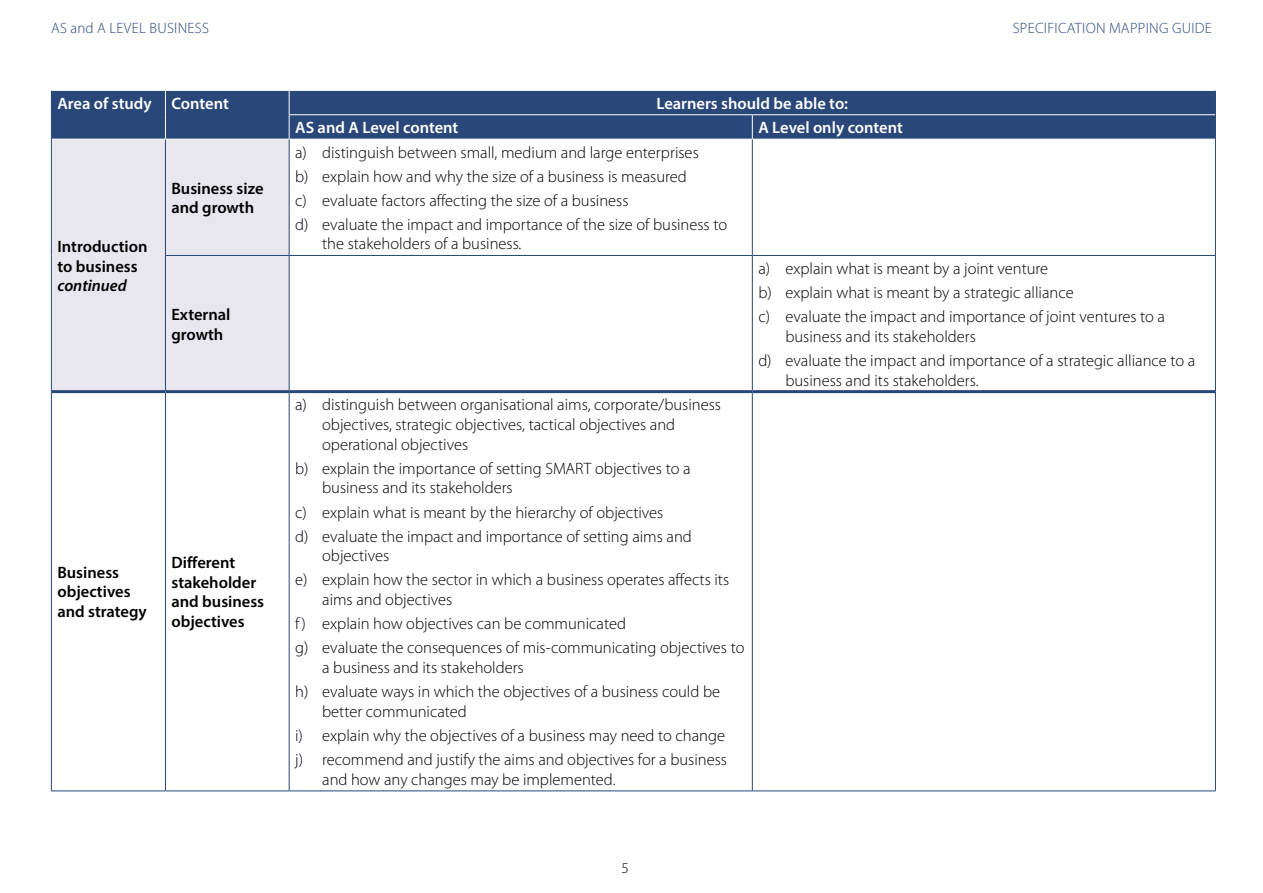
<style>
.page{position:relative;width:1263px;height:893px;background:#fff}
.page>*{position:absolute;margin:0;border:0;box-sizing:border-box;transform-origin:0 0}
.t1{font:300 16.5px/19.8px "Myriad Pro";color:#000}
.t2{font:600 16.5px/19.8px "Myriad Pro";color:#000}
.t3{font:600 16.5px "Myriad Pro";color:#fff}
.t4{font:300 15px "Myriad Pro";letter-spacing:.02em;color:#294879}
.t5{font:300 15px "Myriad Pro";color:#000}
.s1{font-style:italic}
</style>
<div class="page">
<div style="left:52px;top:91px;width:1163px;height:48px;background:#294879"></div>
<div style="left:52px;top:140px;width:237px;height:250px;background:#e7e7ed"></div>
<svg style="left:165px;top:91px;width:1px;height:48px"></svg>
<hr style="left:289px;top:114px;width:463px;height:1px;background:#fff">
<svg style="left:289px;top:91px;width:1px;height:48px"></svg>
<hr style="left:752px;top:114px;width:463px;height:1px;background:#fff">
<svg style="left:752px;top:115px;width:1px;height:24px"></svg>
<hr style="left:51px;top:139px;width:1px;height:116px;background:#294879">
<hr style="left:165px;top:140px;width:1px;height:115px;background:#294879">
<hr style="left:289px;top:140px;width:1px;height:115px;background:#294879">
<hr style="left:752px;top:140px;width:1px;height:115px;background:#294879">
<hr style="left:1215px;top:139px;width:1px;height:116px;background:#294879">
<hr style="left:51px;top:255px;width:1px;height:137px;background:#294879">
<hr style="left:165px;top:255px;width:124px;height:1px;background:#294879">
<hr style="left:165px;top:256px;width:1px;height:134px;background:#294879">
<hr style="left:289px;top:255px;width:463px;height:1px;background:#294879">
<hr style="left:289px;top:256px;width:1px;height:134px;background:#294879">
<hr style="left:752px;top:255px;width:464px;height:1px;background:#294879">
<hr style="left:752px;top:256px;width:1px;height:134px;background:#294879">
<hr style="left:1215px;top:256px;width:1px;height:136px;background:#294879">
<hr style="left:51px;top:392px;width:1px;height:398px;background:#294879">
<hr style="left:165px;top:393px;width:1px;height:397px;background:#294879">
<hr style="left:289px;top:393px;width:1px;height:397px;background:#294879">
<hr style="left:752px;top:393px;width:1px;height:397px;background:#294879">
<hr style="left:1215px;top:392px;width:1px;height:398px;background:#294879">
<hr style="left:51px;top:790px;width:114px;height:1px;background:#294879">
<hr style="left:165px;top:790px;width:124px;height:1px;background:#294879">
<hr style="left:289px;top:790px;width:463px;height:1px;background:#294879">
<hr style="left:752px;top:790px;width:464px;height:1px;background:#294879">
<svg style="left:51px;top:91px;width:1px;height:48px"></svg>
<svg style="left:1215px;top:91px;width:1px;height:48px"></svg>
<hr style="left:52px;top:390px;width:113px;height:3px;background:#294879">
<hr style="left:165px;top:390px;width:124px;height:3px;background:#294879">
<hr style="left:289px;top:390px;width:463px;height:3px;background:#294879">
<hr style="left:752px;top:390px;width:463px;height:3px;background:#294879">
<p class="t4" style="left:51px;top:19px;width:159px">AS and A LEVEL BUSINESS</p>
<p class="t4" style="left:1013px;top:19px;width:201px">SPECIFICATION MAPPING GUIDE</p>
<p class="t3" style="left:57px;top:93px;width:96px">Area of study</p>
<p class="t3" style="left:171px;top:93px;width:59px">Content</p>
<p class="t3" style="left:656px;top:93px;width:193px">Learners should be able to:</p>
<p class="t3" style="left:295px;top:117px;width:165px">AS and A Level content</p>
<p class="t3" style="left:758px;top:117px;width:146px">A Level only content</p>
<p class="t2" style="left:57px;top:236px;width:92px">Introduction</p>
<p class="t2" style="left:57px;top:256px;width:82px">to business <span class="s1">continued</span></p>
<p class="t2" style="left:171px;top:178px;width:94px">Business size</p>
<p class="t2" style="left:171px;top:198px;width:84px">and growth</p>
<p class="t2" style="left:171px;top:304px;width:61px">External growth</p>
<p class="t2" style="left:57px;top:562px;width:63px">Business</p>
<p class="t2" style="left:57px;top:582px;width:91px">objectives and strategy</p>
<p class="t2" style="left:171px;top:552px;width:65px">Different</p>
<p class="t2" style="left:171px;top:572px;width:94px">stakeholder and business</p>
<p class="t2" style="left:171px;top:611px;width:75px">objectives</p>
<p class="t1" style="left:295px;top:142px;width:405px">a) distinguish between small, medium and large enterprises</p>
<p class="t1" style="left:295px;top:166px;width:393px">b) explain how and why the size of a business is measured</p>
<p class="t1" style="left:295px;top:190px;width:335px">c) evaluate factors affecting the size of a business</p>
<p class="t1" style="left:322px;top:215px;width:406px;text-indent:-27px">d) evaluate the impact and importance of the size of business to the stakeholders of a business.</p>
<p class="t1" style="left:322px;top:395px;width:400px;text-indent:-27px">a) distinguish between organisational aims, corporate/business objectives, strategic objectives, tactical objectives and operational objectives</p>
<p class="t1" style="left:322px;top:458px;width:370px;text-indent:-27px">b) explain the importance of setting SMART objectives to a business and its stakeholders</p>
<p class="t1" style="left:295px;top:502px;width:370px">c) explain what is meant by the hierarchy of objectives</p>
<p class="t1" style="left:322px;top:526px;width:371px;text-indent:-27px">d) evaluate the impact and importance of setting aims and objectives</p>
<p class="t1" style="left:322px;top:570px;width:408px;text-indent:-27px">e) explain how the sector in which a business operates affects its aims and objectives</p>
<p class="t1" style="left:295px;top:614px;width:332px">f ) explain how objectives can be communicated</p>
<p class="t1" style="left:322px;top:638px;width:424px;text-indent:-27px">g) evaluate the consequences of mis-communicating objectives to a business and its stakeholders</p>
<p class="t1" style="left:322px;top:682px;width:399px;text-indent:-27px">h) evaluate ways in which the objectives of a business could be better communicated</p>
<p class="t1" style="left:295px;top:726px;width:431px">i) explain why the objectives of a business may need to change</p>
<p class="t1" style="left:322px;top:750px;width:406px;text-indent:-27px">j) recommend and justify the aims and objectives for a business and how any changes may be implemented.</p>
<p class="t1" style="left:758px;top:259px;width:291px">a) explain what is meant by a joint venture</p>
<p class="t1" style="left:758px;top:283px;width:317px">b) explain what is meant by a strategic alliance</p>
<p class="t1" style="left:785px;top:307px;width:381px;text-indent:-27px">c) evaluate the impact and importance of joint ventures to a business and its stakeholders</p>
<p class="t1" style="left:785px;top:351px;width:412px;text-indent:-27px">d) evaluate the impact and importance of a strategic alliance to a business and its stakeholders.</p>
<p class="t5" style="left:621px;top:860px;width:9px">5</p>
</div>
